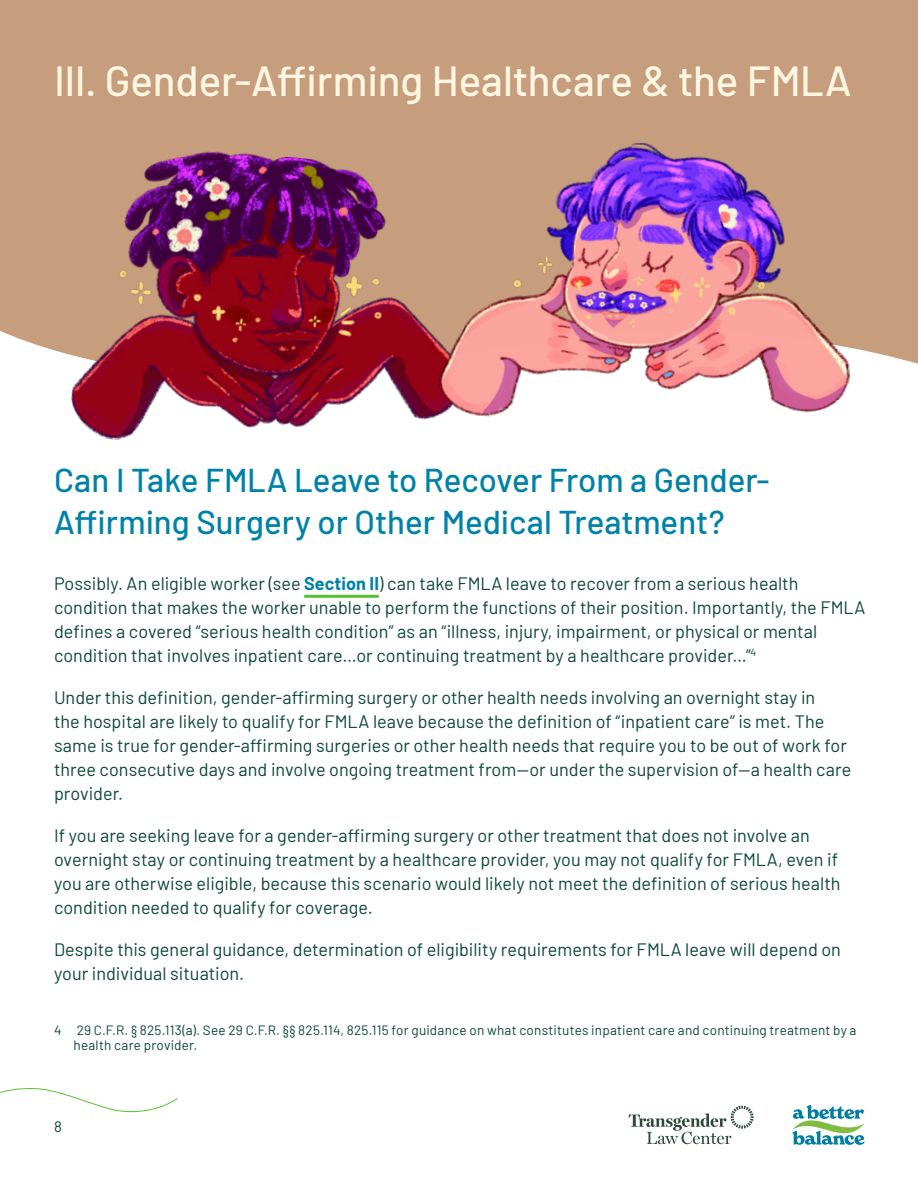
<style>
.page{position:relative;width:918px;height:1188px;background:#fff}
.page>*{position:absolute;margin:0;border:0;box-sizing:border-box;transform-origin:0 0}
.t1{font:500 42px "Barlow";letter-spacing:-.005em;color:#fff7e2}
.t2{font:500 33px/42px "Barlow";color:#0082a7}
.t3{font:18px/24px "Barlow";color:#0d4736}
.t4{font:15px "Barlow";color:#0d4736}
.t5{font:13.5px/15px "Barlow";letter-spacing:.015em;color:#0d4736}
.s1{font-weight:700;color:#0082a7}
</style>
<div class="page">
<svg style="left:629px;top:1106px;width:125px;height:38px"></svg>
<svg style="left:792px;top:1105px;width:73px;height:40px"></svg>
<svg style="left:0;top:1088px;width:178px;height:25px"></svg>
<div style="left:0;top:0;width:918px;height:364px;background:#c79e7d"></div>
<hr style="left:304px;top:595px;width:75px;height:3px;background:#56c030">
<img style="left:67px;top:137px;width:370px;height:303px">
<img style="left:437px;top:133px;width:424px;height:284px">
<h2 class="t1" style="left:54px;top:50px;width:799px">III. Gender-Affirming Healthcare &amp; the FMLA</h2>
<h2 class="t2" style="left:54px;top:456px;width:717px">Can I Take FMLA Leave to Recover From a Gender-<br>Affirming Surgery or Other Medical Treatment?</h2>
<p class="t3" style="left:54px;top:570px;width:813px">Possibly. An eligible worker (see <span class="s1">Section II</span>) can take FMLA leave to recover from a serious health condition that makes the worker unable to perform the functions of their position. Importantly, the FMLA defines a covered “serious health condition” as an “illness, injury, impairment, or physical or mental condition that involves inpatient care…or continuing treatment by a healthcare provider…”<sup>4</sup></p>
<p class="t3" style="left:54px;top:684px;width:799px">Under this definition, gender-affirming surgery or other health needs involving an overnight stay in<br>the hospital are likely to qualify for FMLA leave because the definition of “inpatient care” is met. The same is true for gender-affirming surgeries or other health needs that require you to be out of work for three consecutive days and involve ongoing treatment from—or under the supervision of—a health care provider.</p>
<p class="t3" style="left:54px;top:822px;width:788px">If you are seeking leave for a gender-affirming surgery or other treatment that does not involve an overnight stay or continuing treatment by a healthcare provider, you may not qualify for FMLA, even if you are otherwise eligible, because this scenario would likely not meet the definition of serious health condition needed to qualify for coverage.</p>
<p class="t3" style="left:54px;top:936px;width:788px">Despite this general guidance, determination of eligibility requirements for FMLA leave will depend on your individual situation.</p>
<p class="t5" style="left:74px;top:1021px;width:785px;text-indent:-20px">4 29 C.F.R. § 825.113(a). See 29 C.F.R. §§ 825.114, 825.115 for guidance on what constitutes inpatient care and continuing treatment by a health care provider.</p>
<p class="t4" style="left:54px;top:1116px;width:9px">8</p>
</div>
